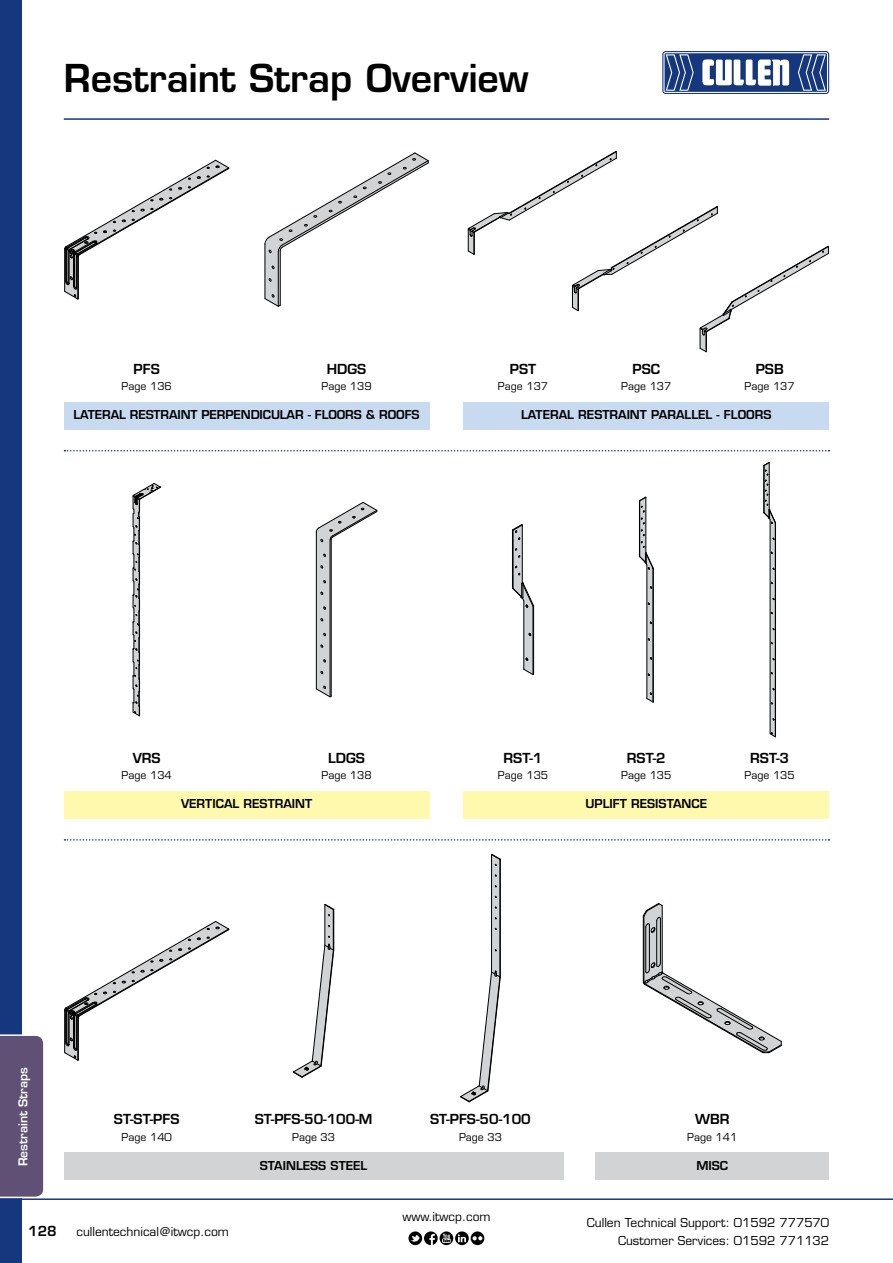
<style>
.page{position:relative;width:893px;height:1263px;background:#fff}
.page>*{position:absolute;margin:0;border:0;box-sizing:border-box;transform-origin:0 0}
.t1{font:600 37.5px "Eurostile LT Std";color:#000}
.t2{font:600 13.5px "Eurostile LT Std";color:#000}
.t3{font:600 12px "Eurostile LT Std";color:#000}
.t4{font:12px/18px "Eurostile LT Std";color:#000;text-align:right}
.t5{font:600 12px "Eurostile LT Std";color:#fff}
.t6{font:10.5px "Eurostile LT Std";color:#000}
</style>
<div class="page">
<div style="left:0;top:0;width:21px;height:1263px;background:#14377d"></div>
<svg style="left:408px;top:1231px;width:76px;height:14px"></svg>
<svg style="left:662px;top:51px;width:167px;height:43px"></svg>
<hr style="left:64px;top:118px;width:765px;height:2px;background:#14377d">
<div style="left:0;top:1034px;width:44px;height:165px;background:#605075"></div>
<div style="left:595px;top:1152px;width:234px;height:28px;background:#d1d3d4"></div>
<div style="left:64px;top:1152px;width:499px;height:28px;background:#d1d3d4"></div>
<svg style="left:65px;top:450px;width:764px;height:1px"></svg>
<svg style="left:65px;top:839px;width:764px;height:2px"></svg>
<div style="left:64px;top:791px;width:365px;height:28px;background:#fff9ae"></div>
<div style="left:64px;top:402px;width:365px;height:27px;background:#c7daf0"></div>
<div style="left:463px;top:791px;width:366px;height:28px;background:#fff9ae"></div>
<div style="left:463px;top:402px;width:366px;height:27px;background:#c7daf0"></div>
<svg style="left:64px;top:160px;width:165px;height:139px"></svg>
<svg style="left:64px;top:921px;width:165px;height:140px"></svg>
<svg style="left:512px;top:524px;width:22px;height:151px"></svg>
<svg style="left:763px;top:462px;width:13px;height:275px"></svg>
<svg style="left:639px;top:497px;width:15px;height:206px"></svg>
<svg style="left:316px;top:502px;width:61px;height:195px"></svg>
<svg style="left:133px;top:483px;width:28px;height:233px"></svg>
<svg style="left:264px;top:152px;width:165px;height:155px"></svg>
<svg style="left:468px;top:151px;width:361px;height:201px"></svg>
<svg style="left:460px;top:854px;width:41px;height:248px"></svg>
<svg style="left:293px;top:904px;width:41px;height:174px"></svg>
<svg style="left:643px;top:903px;width:139px;height:150px"></svg>
<hr style="left:21px;top:1198px;width:872px;height:2px;background:#14377d">
<h1 class="t1" style="left:64px;top:55px;width:466px">Restraint Strap Overview</h1>
<p class="t2" style="left:134px;top:360px;width:28px">PFS</p>
<p class="t6" style="left:122px;top:380px;width:52px">Page 136</p>
<p class="t2" style="left:327px;top:360px;width:41px">HDGS</p>
<p class="t6" style="left:321px;top:380px;width:52px">Page 139</p>
<p class="t2" style="left:510px;top:360px;width:28px">PST</p>
<p class="t6" style="left:498px;top:380px;width:52px">Page 137</p>
<p class="t2" style="left:632px;top:360px;width:29px">PSC</p>
<p class="t6" style="left:621px;top:380px;width:52px">Page 137</p>
<p class="t2" style="left:756px;top:360px;width:30px">PSB</p>
<p class="t6" style="left:744px;top:380px;width:52px">Page 137</p>
<p class="t3" style="left:74px;top:407px;width:348px">LATERAL RESTRAINT PERPENDICULAR - FLOORS &amp; ROOFS</p>
<p class="t3" style="left:521px;top:407px;width:252px">LATERAL RESTRAINT PARALLEL - FLOORS</p>
<p class="t2" style="left:133px;top:749px;width:29px">VRS</p>
<p class="t6" style="left:122px;top:769px;width:52px">Page 134</p>
<p class="t3" style="left:181px;top:796px;width:133px">VERTICAL RESTRAINT</p>
<p class="t2" style="left:328px;top:749px;width:38px">LDGS</p>
<p class="t6" style="left:321px;top:769px;width:52px">Page 138</p>
<p class="t2" style="left:504px;top:749px;width:40px">RST-1</p>
<p class="t6" style="left:498px;top:769px;width:52px">Page 135</p>
<p class="t2" style="left:627px;top:749px;width:40px">RST-2</p>
<p class="t6" style="left:621px;top:769px;width:52px">Page 135</p>
<p class="t3" style="left:585px;top:796px;width:123px">UPLIFT RESISTANCE</p>
<p class="t2" style="left:750px;top:749px;width:40px">RST-3</p>
<p class="t6" style="left:744px;top:769px;width:52px">Page 135</p>
<p class="t5" style="left:16px;top:1166px;width:101px;rotate:-90deg">Restraint Straps</p>
<p class="t2" style="left:114px;top:1111px;width:67px">ST-ST-PFS</p>
<p class="t6" style="left:122px;top:1130px;width:52px">Page 140</p>
<p class="t2" style="left:255px;top:1111px;width:119px">ST-PFS-50-100-M</p>
<p class="t6" style="left:292px;top:1130px;width:44px">Page 33</p>
<p class="t2" style="left:430px;top:1111px;width:102px">ST-PFS-50-100</p>
<p class="t6" style="left:459px;top:1130px;width:44px">Page 33</p>
<p class="t2" style="left:695px;top:1111px;width:36px">WBR</p>
<p class="t6" style="left:687px;top:1130px;width:52px">Page 141</p>
<p class="t3" style="left:260px;top:1158px;width:109px">STAINLESS STEEL</p>
<p class="t3" style="left:696px;top:1158px;width:33px">MISC</p>
<p class="t4" style="left:402px;top:1208px;width:90px">www.itwcp.com</p>
<p class="t2" style="left:28px;top:1223px;width:30px">128</p>
<p class="t4" style="left:77px;top:1222px;width:154px">cullentechnical@itwcp.com</p>
<p class="t4" style="left:587px;top:1213px;width:244px">Cullen Technical Support: 01592 777570<br>Customer Services: 01592 771132</p>
</div>
